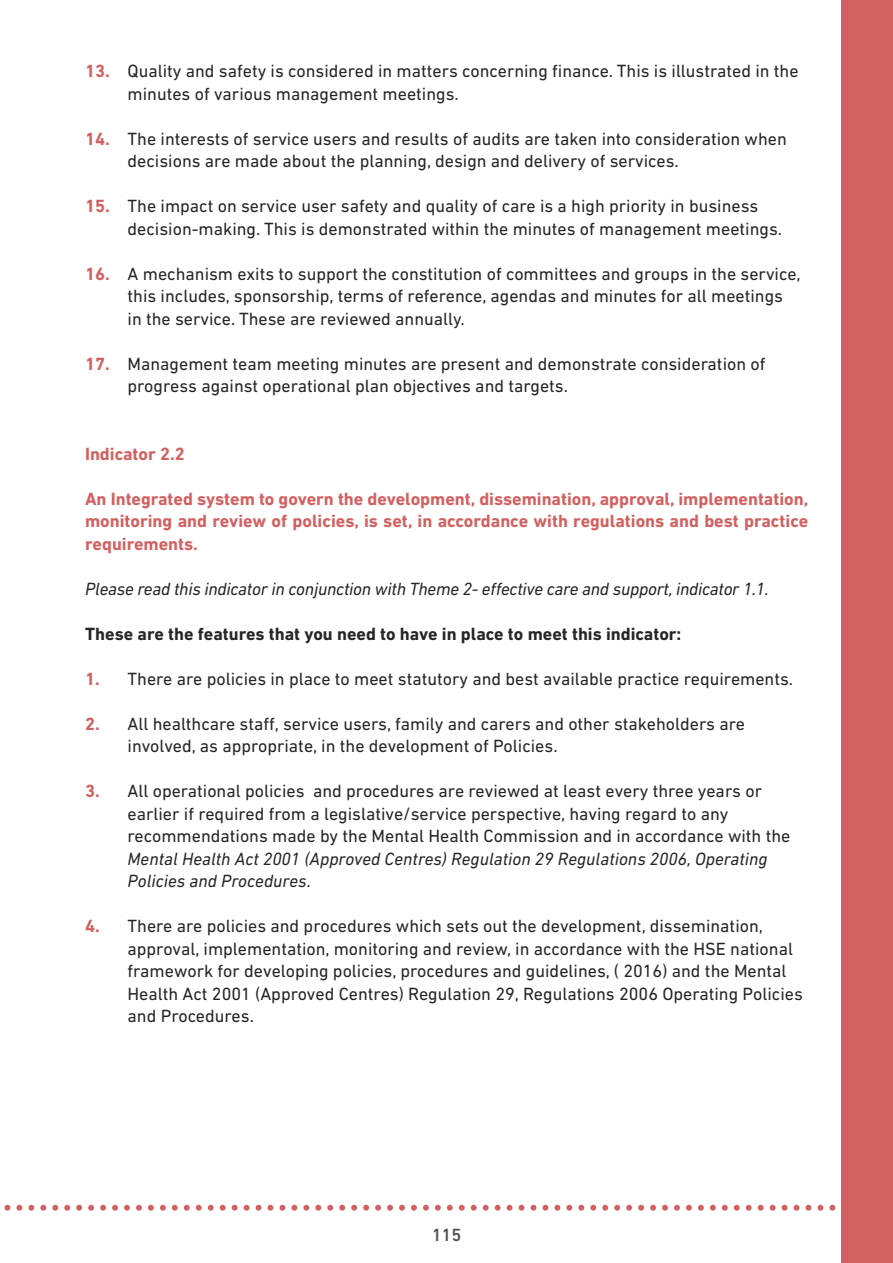
<style>
.page{position:relative;width:893px;height:1263px;background:#fff}
.page>*{position:absolute;margin:0;border:0;box-sizing:border-box;transform-origin:0 0}
.t1{font:18px/22.5px "DIN Next LT Pro";color:#272526}
.t2{font:700 18px/22.5px "DIN Next LT Pro";color:#d36061;text-align:justify}
.t3{font:italic 18px/22.5px "DIN Next LT Pro";color:#272526}
.t4{font:700 18px "DIN Next LT Pro";color:#272526}
.t5{font:500 18px "DIN Next LT Pro";color:#525152}
.s1{font-weight:700;color:#d36061}
.s2{font-style:normal}
</style>
<div class="page">
<div style="left:842px;top:0;width:51px;height:1263px;background:#d36061"></div>
<svg style="left:4px;top:1205px;width:838px;height:6px"></svg>
<p class="t1" style="left:128px;top:62px;width:673px;text-indent:-43px"><span class="s1">13.</span> Quality and safety is considered in matters concerning finance. This is illustrated in the minutes of various management meetings.</p>
<p class="t1" style="left:128px;top:129px;width:661px;text-indent:-43px"><span class="s1">14.</span> The interests of service users and results of audits are taken into consideration when decisions are made about the planning, design and delivery of services.</p>
<p class="t1" style="left:128px;top:197px;width:656px;text-indent:-43px"><span class="s1">15.</span> The impact on service user safety and quality of care is a high priority in business decision-making. This is demonstrated within the minutes of management meetings.</p>
<p class="t1" style="left:128px;top:264px;width:675px;text-indent:-43px"><span class="s1">16.</span> A mechanism exits to support the constitution of committees and groups in the service, this includes, sponsorship, terms of reference, agendas and minutes for all meetings in the service. These are reviewed annually.</p>
<p class="t1" style="left:128px;top:354px;width:639px;text-indent:-43px"><span class="s1">17.</span> Management team meeting minutes are present and demonstrate consideration of progress against operational plan objectives and targets.</p>
<p class="t2" style="left:85px;top:444px;width:101px">Indicator 2.2</p>
<p class="t2" style="left:85px;top:489px;width:725px">An Integrated system to govern the development, dissemination, approval, implementation, monitoring and review of policies, is set, in accordance with regulations and best practice requirements.</p>
<p class="t3" style="left:85px;top:579px;width:685px">Please read this indicator in conjunction with Theme 2- effective care and support, indicator 1.1.</p>
<p class="t4" style="left:85px;top:628px;width:598px">These are the features that you need to have in place to meet this indicator:</p>
<p class="t1" style="left:85px;top:669px;width:710px"><span class="s1">1.</span> There are policies in place to meet statutory and best available practice requirements.</p>
<p class="t1" style="left:128px;top:714px;width:619px;text-indent:-43px"><span class="s1">2.</span> All healthcare staff, service users, family and carers and other stakeholders are involved, as appropriate, in the development of Policies.</p>
<p class="t1" style="left:128px;top:782px;width:664px;text-indent:-43px"><span class="s1">3.</span> All operational policies and procedures are reviewed at least every three years or earlier if required from a legislative/service perspective, having regard to any recommendations made by the Mental Health Commission and in accordance with the</p>
<p class="t3" style="left:128px;top:849px;width:641px">Mental Health Act 2001 (Approved Centres) Regulation 29 Regulations 2006, Operating<br>Policies and Procedures<span class="s2">.</span></p>
<p class="t1" style="left:128px;top:917px;width:677px;text-indent:-43px"><span class="s1">4.</span> There are policies and procedures which sets out the development, dissemination, approval, implementation, monitoring and review, in accordance with the HSE national framework for developing policies, procedures and guidelines, ( 2016) and the Mental Health Act 2001 (Approved Centres) Regulation 29, Regulations 2006 Operating Policies and Procedures.</p>
<p class="t5" style="left:432px;top:1229px;width:31px">115</p>
</div>
